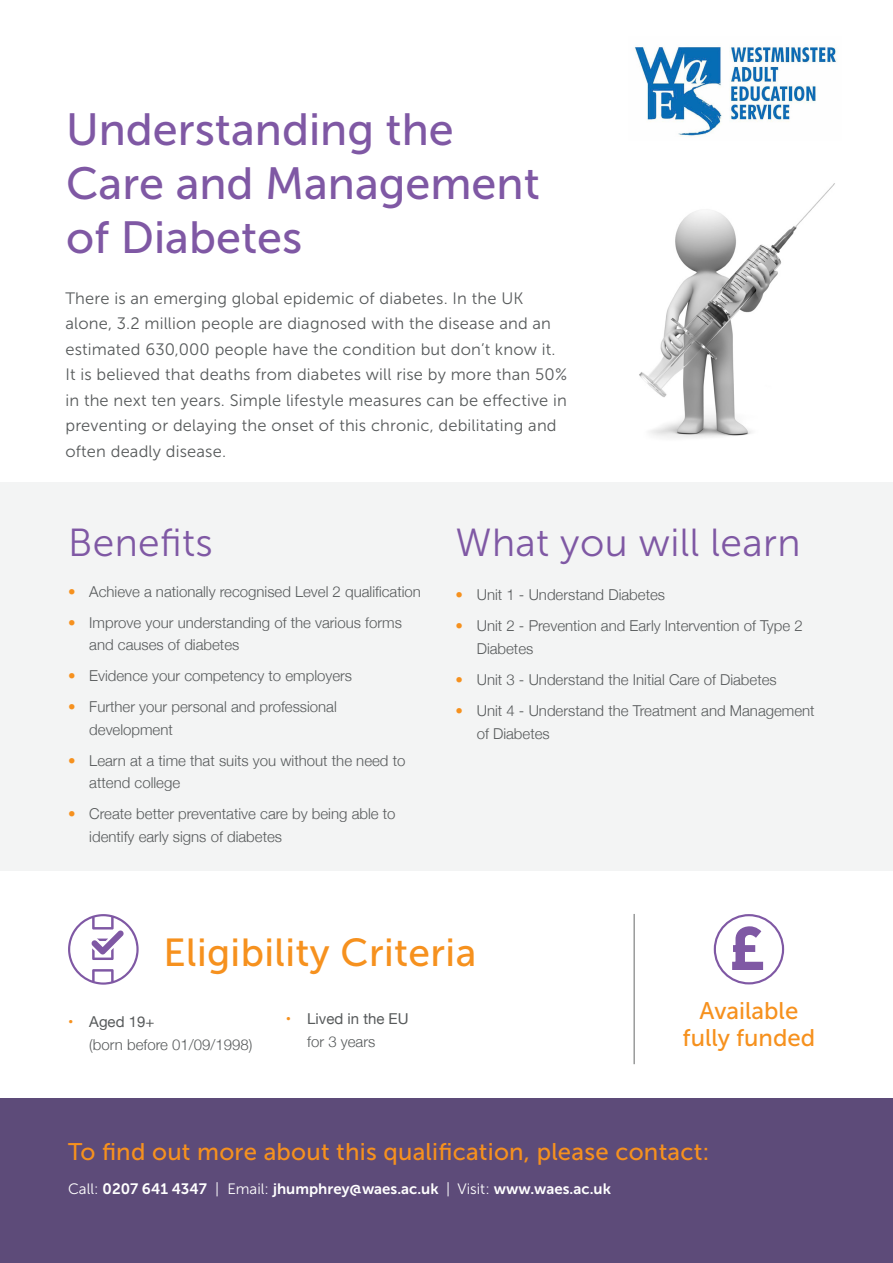
<style>
.page{position:relative;width:893px;height:1263px;background:#fff}
.page>*{position:absolute;margin:0;border:0;box-sizing:border-box;transform-origin:0 0}
.t1{font:45px/54px "Museo Sans 500";color:#7f58a4}
.t2{font:39px "Museo Sans 300";letter-spacing:.01em;color:#7f58a4}
.t3{font:39px "Museo Sans 500";letter-spacing:.01em;color:#f6911e}
.t4{font:24px/27px "Museo Sans 500";letter-spacing:.01em;color:#f6911e;text-align:center}
.Intro{font:16.5px/25.5px "Museo Sans 300";letter-spacing:.01em;color:#575a5b}
.t5{font:300 15px/22.5px "Helvetica Neue";color:#575a5b}
.t6{font:15px "Museo Sans 700";color:#fff}
.t7{font:15px/22.5px "Helvetica Neue";color:#575a5b}
.s1{color:#f6911e}
.s2{font-weight:400;color:#f6911e}
.s3{font-weight:400}
.s4{font-weight:300}
.s5{font-family:"Museo Sans 300"}
</style>
<div class="page">
<div style="left:0;top:1098px;width:893px;height:165px;background:#5d4b79"></div>
<img style="left:634px;top:47px;width:203px;height:90px">
<hr style="left:634px;top:914px;width:1px;height:150px;background:#666969">
<svg style="left:68px;top:914px;width:71px;height:71px"></svg>
<svg style="left:714px;top:914px;width:70px;height:70px"></svg>
<div style="left:0;top:482px;width:893px;height:388px;background:#f3f4f4"></div>
<img style="left:639px;top:183px;width:196px;height:255px">
<h1 class="t1" style="left:66px;top:102px;width:475px">Understanding the<br>Care and Management of Diabetes</h1>
<p class="Intro" style="left:65px;top:285px;width:503px">There is an emerging global epidemic of diabetes. In the UK alone, 3.2 million people are diagnosed with the disease and an estimated 630,000 people have the condition but don’t know it.<br>It is believed that deaths from diabetes will rise by more than 50% in the next ten years. Simple lifestyle measures can be effective in preventing or delaying the onset of this chronic, debilitating and often deadly disease.</p>
<h3 class="t2" style="left:68px;top:522px;width:146px">Benefits</h3>
<h3 class="t2" style="left:455px;top:522px;width:347px">What you will learn</h3>
<p class="t5" style="left:68px;top:579px;width:354px"><span class="s1">•</span> Achieve a nationally recognised Level 2 qualification</p>
<p class="t5" style="left:89px;top:610px;width:314px;text-indent:-21px"><span class="s1">•</span> Improve your understanding of the various forms and causes of diabetes</p>
<p class="t5" style="left:68px;top:663px;width:286px"><span class="s1">•</span> Evidence your competency to employers</p>
<p class="t5" style="left:89px;top:694px;width:249px;text-indent:-21px"><span class="s1">•</span> Further your personal and professional development</p>
<p class="t5" style="left:89px;top:748px;width:318px;text-indent:-21px"><span class="s1">•</span> Learn at a time that suits you without the need to attend college</p>
<p class="t5" style="left:89px;top:801px;width:308px;text-indent:-21px"><span class="s1">•</span> Create better preventative care by being able to identify early signs of diabetes</p>
<p class="t5" style="left:455px;top:583px;width:211px"><span class="s1">•</span> Unit 1 - Understand Diabetes</p>
<p class="t5" style="left:477px;top:614px;width:327px;text-indent:-21px"><span class="s1">•</span> Unit 2 - Prevention and Early Intervention of Type 2<br>Diabetes</p>
<p class="t5" style="left:455px;top:667px;width:323px"><span class="s1">•</span> Unit 3 - Understand the Initial Care of Diabetes</p>
<p class="t5" style="left:477px;top:698px;width:339px;text-indent:-21px"><span class="s1">•</span> Unit 4 - Understand the Treatment and Management of Diabetes</p>
<h2 class="t3" style="left:164px;top:931px;width:314px">Eligibility Criteria</h2>
<p class="t5" style="left:89px;top:1009px;width:165px;text-indent:-21px"><span class="s2">•</span> <span class="s3">Aged 19+<br></span>(born before 01/09/1998)</p>
<p class="t7" style="left:307px;top:1008px;width:103px;text-indent:-21px"><span class="s1">•</span> Lived in the EU <span class="s4">for 3 years</span></p>
<h3 class="t4" style="left:683px;top:998px;width:134px">Available fully funded</h3>
<h3 class="t4" style="left:68px;top:1138px;width:643px">To find out more about this qualification, please contact:</h3>
<p class="t6" style="left:68px;top:1180px;width:544px"><span class="s5">Call:</span> 0207 641 4347 <span class="s5">| Email:</span> jhumphrey@waes.ac.uk <span class="s5">| Visit:</span> www.waes.ac.uk</p>
</div>
